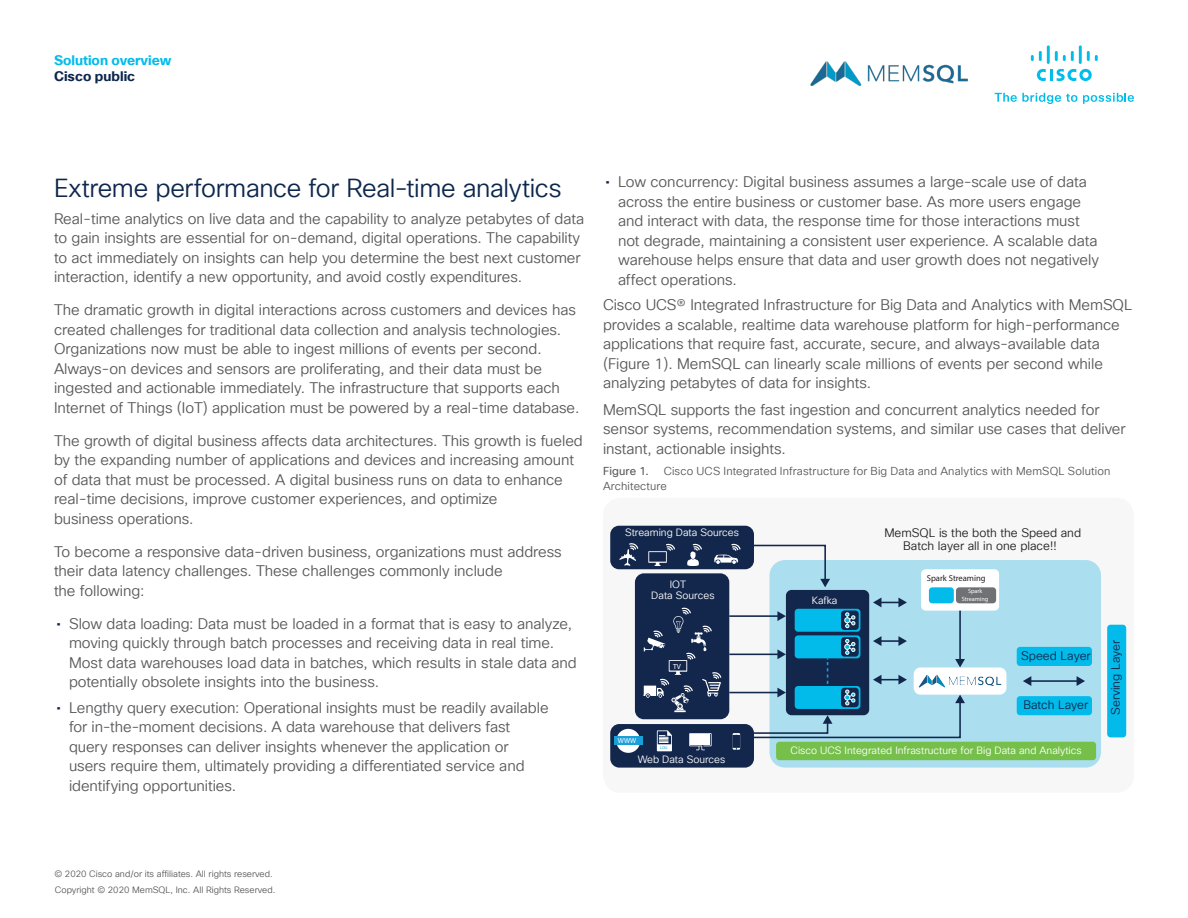
<style>
.page{position:relative;width:1188px;height:918px;background:#fff}
.page>*{position:absolute;margin:0;border:0;box-sizing:border-box;transform-origin:0 0}
.Subhead2_midnight_bl{font:25.5px "Cisco Sans TT Light";letter-spacing:-.015em;color:#0d274d}
.Body{font:15px/19.5px "Cisco Sans TT Light";letter-spacing:-.005em;color:#57585a}
.t1{font:700 13.5px "Cisco Sans TT";color:#00bceb}
.t2{font:700 13.5px "Cisco Sans TT";color:#0d274d}
.t3{font:12px/13.4px "Cisco Sans TT Light";color:#231f20;text-align:center}
.t4{font:12px "Cisco Sans TT Light";color:#13274c}
.FigureCaption{font:11.25px/15px "Cisco Sans TT Light";letter-spacing:.01em;color:#57585a}
.FigureCaption-2{font:11.25px "Cisco Sans TT";letter-spacing:.01em;color:#57585a}
.t5{font:10.35px/10.4px "Cisco Sans TT Light";color:#fff}
.Footer_white{font:9px "Cisco Sans TT Light";color:#57585a}
.t6{font:500 8.55px "Avenir";color:#231f20}
.t7{font:7.35px "Avenir";color:#fff}
.t8{font:500 7.2px "Avenir";color:#fff}
.t9{font:500 6.15px/7.4px "Avenir";color:#fff;text-align:center}
.t10{font:4.05px "Avenir";color:#1a9fd9}
.s1{font-family:"Cisco Sans TT";color:#0d274d}
</style>
<div class="page">
<svg style="left:995px;top:93px;width:82px;height:11px"></svg>
<svg style="left:1083px;top:93px;width:51px;height:11px"></svg>
<svg style="left:1037px;top:69px;width:55px;height:12px"></svg>
<svg style="left:1031px;top:51px;width:11px;height:10px"></svg>
<hr style="left:1047px;top:45px;width:3px;height:19px;background:#00bdeb">
<svg style="left:1055px;top:51px;width:19px;height:10px"></svg>
<hr style="left:1079px;top:45px;width:3px;height:19px;background:#00bdeb">
<svg style="left:1087px;top:51px;width:11px;height:10px"></svg>
<img style="left:810px;top:61px;width:158px;height:25px">
<div style="left:603px;top:498px;width:531px;height:295px;background:#f7f7f8;border-radius:18px"></div>
<div style="left:769px;top:560px;width:332px;height:208px;background:#abdfef;border-radius:16px"></div>
<div style="left:1107px;top:625px;width:19px;height:112px;background:#02bbea;border-radius:3px"></div>
<div style="left:1017px;top:647px;width:75px;height:19px;background:#02bbea;border-radius:3px"></div>
<div style="left:1017px;top:696px;width:75px;height:19px;background:#02bbea;border-radius:3px"></div>
<div style="left:914px;top:667px;width:92px;height:28px;background:#fff;border-radius:7px"></div>
<div style="left:921px;top:569px;width:78px;height:42px;background:#fff;border-radius:5px"></div>
<div style="left:929px;top:587px;width:25px;height:16px;background:#02bbea;border-radius:3px"></div>
<div style="left:956px;top:587px;width:40px;height:16px;background:#707174;border-radius:3px"></div>
<div style="left:786px;top:590px;width:83px;height:125px;background:#13274c;border-radius:6px"></div>
<hr style="left:1030px;top:680px;width:48px;height:2px;background:#13274c">
<svg style="left:1023px;top:676px;width:8px;height:10px"></svg>
<svg style="left:1077px;top:676px;width:8px;height:10px"></svg>
<hr style="left:959px;top:611px;width:2px;height:49px;background:#13284c">
<svg style="left:873px;top:598px;width:34px;height:9px"></svg>
<div style="left:795px;top:635px;width:65px;height:23px;background:#0880ac;border-radius:3px"></div>
<div style="left:795px;top:609px;width:65px;height:23px;background:#02bbea;border-radius:3px"></div>
<div style="left:841px;top:611px;width:18px;height:19px;background:#13274c;border-radius:3px"></div>
<svg style="left:845px;top:613px;width:10px;height:15px"></svg>
<div style="left:610px;top:724px;width:144px;height:44px;background:#13274c;border-radius:9px"></div>
<div style="left:610px;top:526px;width:144px;height:43px;background:#13274c;border-radius:9px"></div>
<div style="left:635px;top:573px;width:94px;height:146px;background:#13274c;border-radius:9px"></div>
<div style="left:776px;top:742px;width:320px;height:18px;background:#75bf4a;border-radius:3px"></div>
<hr style="left:729px;top:615px;width:50px;height:2px;background:#13274c">
<svg style="left:777px;top:611px;width:9px;height:10px"></svg>
<hr style="left:729px;top:654px;width:50px;height:1px;background:#13274c">
<hr style="left:729px;top:692px;width:50px;height:1px;background:#13274c">
<svg style="left:752px;top:636px;width:213px;height:103px"></svg>
<svg style="left:619px;top:543px;width:19px;height:23px"></svg>
<svg style="left:648px;top:543px;width:27px;height:23px"></svg>
<svg style="left:687px;top:543px;width:15px;height:23px"></svg>
<svg style="left:714px;top:543px;width:27px;height:21px"></svg>
<svg style="left:643px;top:607px;width:78px;height:105px"></svg>
<div style="left:616px;top:729px;width:24px;height:24px;background:#fff;border-radius:50%"></div>
<div style="left:614px;top:736px;width:29px;height:9px;background:#1a9fd9"></div>
<svg style="left:657px;top:730px;width:15px;height:21px"></svg>
<svg style="left:689px;top:733px;width:23px;height:17px"></svg>
<svg style="left:733px;top:733px;width:7px;height:17px"></svg>
<svg style="left:752px;top:544px;width:78px;height:43px"></svg>
<img style="left:915px;top:671px;width:87px;height:21px">
<p class="t1" style="left:54px;top:51px;width:119px">Solution overview</p>
<p class="t2" style="left:54px;top:67px;width:83px">Cisco public</p>
<p class="Subhead2_midnight_bl" style="left:54px;top:171px;width:509px">Extreme performance for Real-time analytics</p>
<p class="Body" style="left:54px;top:209px;width:532px">Real-time analytics on live data and the capability to analyze petabytes of data to gain insights are essential for on-demand, digital operations. The capability to act immediately on insights can help you determine the best next customer interaction, identify a new opportunity, and avoid costly expenditures.</p>
<p class="Body" style="left:54px;top:301px;width:527px">The dramatic growth in digital interactions across customers and devices has created challenges for traditional data collection and analysis technologies.<br>Organizations now must be able to ingest millions of events per second.<br>Always-on devices and sensors are proliferating, and their data must be ingested and actionable immediately. The infrastructure that supports each Internet of Things (IoT) application must be powered by a real-time database.</p>
<p class="Body" style="left:54px;top:431px;width:530px">The growth of digital business affects data architectures. This growth is fueled by the expanding number of applications and devices and increasing amount of data that must be processed. A digital business runs on data to enhance real-time decisions, improve customer experiences, and optimize<br>business operations.</p>
<p class="Body" style="left:54px;top:542px;width:509px">To become a responsive data-driven business, organizations must address their data latency challenges. These challenges commonly include<br>the following:</p>
<p class="Body" style="left:69px;top:614px;width:509px;text-indent:-13px"><span class="s1">•</span> Slow data loading: Data must be loaded in a format that is easy to analyze, moving quickly through batch processes and receiving data in real time.<br>Most data warehouses load data in batches, which results in stale data and potentially obsolete insights into the business.</p>
<p class="Body" style="left:69px;top:698px;width:481px;text-indent:-13px"><span class="s1">•</span> Lengthy query execution: Operational insights must be readily available for in-the-moment decisions. A data warehouse that delivers fast query responses can deliver insights whenever the application or users require them, ultimately providing a differentiated service and identifying opportunities.</p>
<p class="Body" style="left:618px;top:173px;width:482px;text-indent:-13px"><span class="s1">•</span> Low concurrency: Digital business assumes a large-scale use of data across the entire business or customer base. As more users engage and interact with data, the response time for those interactions must not degrade, maintaining a consistent user experience. A scalable data warehouse helps ensure that data and user growth does not negatively affect operations.</p>
<p class="Body" style="left:603px;top:296px;width:531px">Cisco UCS® Integrated Infrastructure for Big Data and Analytics with MemSQL provides a scalable, realtime data warehouse platform for high-performance applications that require fast, accurate, secure, and always-available data (Figure 1). MemSQL can linearly scale millions of events per second while analyzing petabytes of data for insights.</p>
<p class="Body" style="left:603px;top:400px;width:524px">MemSQL supports the fast ingestion and concurrent analytics needed for sensor systems, recommendation systems, and similar use cases that deliver instant, actionable insights.</p>
<p class="FigureCaption-2" style="left:603px;top:464px;width:47px">Figure 1.</p>
<p class="FigureCaption" style="left:603px;top:464px;width:509px;text-indent:61px">Cisco UCS Integrated Infrastructure for Big Data and Analytics with MemSQL Solution<br>Architecture</p>
<p class="t5" style="left:625px;top:528px;width:115px">Streaming Data Sources</p>
<p class="t5" style="left:651px;top:580px;width:65px;text-indent:18px">IOT<br>Data Sources</p>
<p class="t7" style="left:673px;top:662px;width:9px">TV</p>
<p class="t8" style="left:618px;top:737px;width:20px">WWW</p>
<p class="t10" style="left:660px;top:745px;width:9px">LOG</p>
<p class="t5" style="left:638px;top:754px;width:89px">Web Data Sources</p>
<p class="t5" style="left:812px;top:595px;width:27px">Kafka</p>
<p class="t3" style="left:884px;top:526px;width:198px">MemSQL is the both the Speed and<br>Batch layer all in one place!!</p>
<p class="t6" style="left:927px;top:573px;width:60px">Spark Streaming</p>
<p class="t9" style="left:962px;top:588px;width:28px">Spark<br>Streaming</p>
<p class="t4" style="left:1021px;top:648px;width:71px">Speed Layer</p>
<p class="t4" style="left:1023px;top:697px;width:67px">Batch Layer</p>
<p class="t5" style="left:791px;top:745px;width:293px">Cisco UCS Integrated Infrastructure for Big Data and Analytics</p>
<p class="t4" style="left:1108px;top:715px;width:77px;rotate:-90deg">Serving Layer</p>
<p class="Footer_white" style="left:54px;top:868px;width:220px">© 2020 Cisco and/or its affiliates. All rights reserved.</p>
<p class="Footer_white" style="left:55px;top:884px;width:222px">Copyright © 2020 MemSQL, Inc. All Rights Reserved.</p>
</div>
